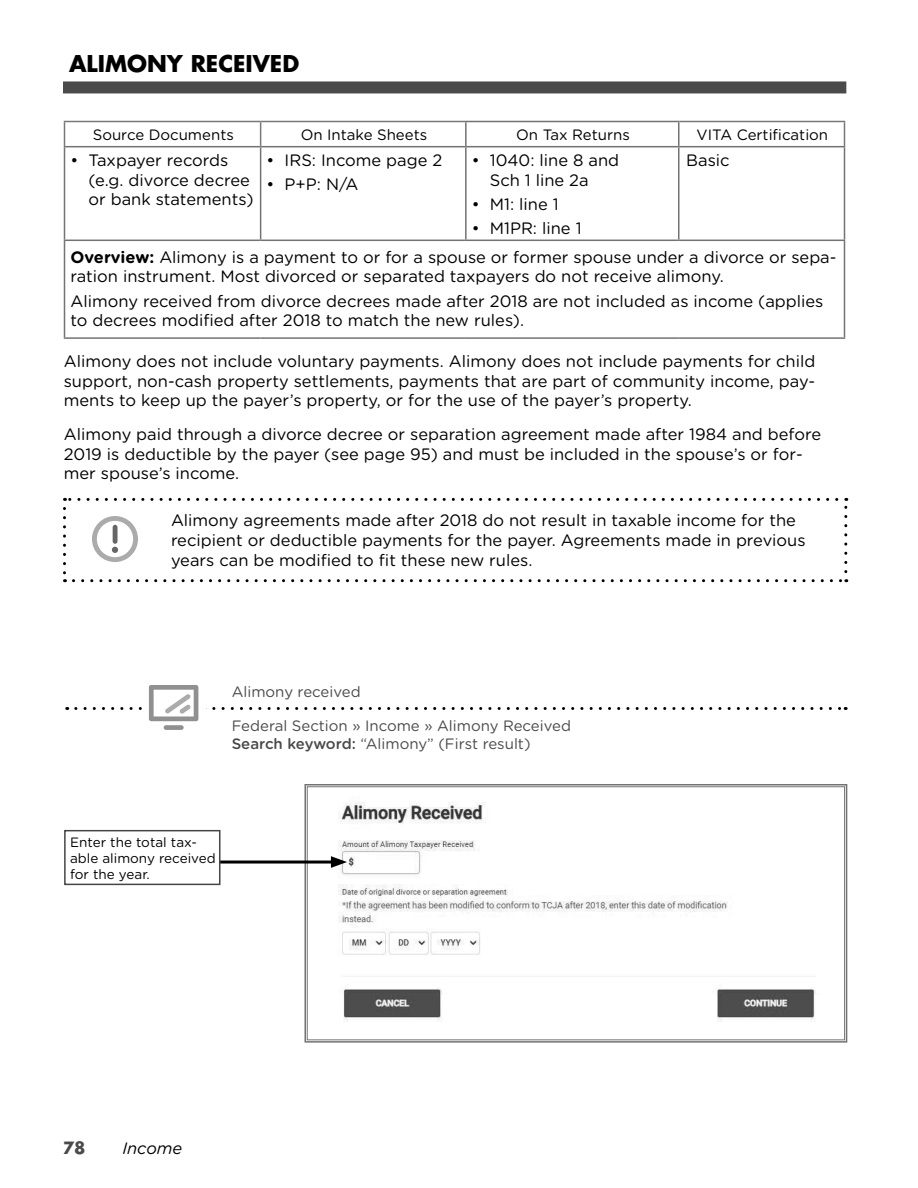
<style>
.page{position:relative;width:918px;height:1188px;background:#fff}
.page>*{position:absolute;margin:0;border:0;box-sizing:border-box;transform-origin:0 0}
.t1{font:700 22.5px "Futura Std";color:#000}
.t2{font:16.5px/19.8px "Gotham Rounded";color:#000}
.t3{font:italic 16.5px "Gotham Rounded";color:#000}
.t4{font:700 16.5px "Futura Std";color:#4a4a4a}
.t5{font:15px/18px "Gotham Rounded";color:#4a4a4a}
.t6{font:15px "Gotham Rounded";color:#000}
.t7{font:13.5px/16.2px "Gotham Rounded";color:#000}
.s1{font-weight:700}
.s2{font-weight:500}
</style>
<div class="page">
<div style="left:63px;top:81px;width:783px;height:12px;background:#4a4a4a"></div>
<hr style="left:260px;top:147px;width:1px;height:93px;background:#737373">
<svg style="left:260px;top:122px;width:1px;height:24px"></svg>
<hr style="left:465px;top:147px;width:2px;height:93px;background:#737373">
<hr style="left:64px;top:121px;width:197px;height:1px;background:#787878">
<svg style="left:64px;top:122px;width:1px;height:24px"></svg>
<hr style="left:261px;top:121px;width:204px;height:1px;background:#787878">
<hr style="left:680px;top:121px;width:165px;height:1px;background:#787878">
<svg style="left:844px;top:122px;width:1px;height:24px"></svg>
<hr style="left:465px;top:121px;width:214px;height:1px;background:#737373">
<hr style="left:465px;top:122px;width:2px;height:24px;background:#737373">
<hr style="left:678px;top:122px;width:2px;height:24px;background:#737373">
<hr style="left:64px;top:241px;width:1px;height:96px;background:#737373">
<hr style="left:844px;top:241px;width:1px;height:96px;background:#737373">
<hr style="left:64px;top:337px;width:197px;height:2px;background:#737373">
<hr style="left:261px;top:337px;width:205px;height:2px;background:#737373">
<hr style="left:466px;top:337px;width:213px;height:2px;background:#737373">
<hr style="left:679px;top:337px;width:166px;height:2px;background:#737373">
<hr style="left:64px;top:146px;width:197px;height:1px;background:#737373">
<hr style="left:64px;top:147px;width:1px;height:93px;background:#737373">
<hr style="left:261px;top:146px;width:205px;height:1px;background:#737373">
<hr style="left:466px;top:146px;width:213px;height:1px;background:#737373">
<hr style="left:64px;top:240px;width:197px;height:1px;background:#737373">
<hr style="left:261px;top:240px;width:205px;height:1px;background:#737373">
<hr style="left:466px;top:240px;width:213px;height:1px;background:#737373">
<hr style="left:679px;top:146px;width:166px;height:1px;background:#737373">
<hr style="left:678px;top:147px;width:2px;height:93px;background:#737373">
<hr style="left:844px;top:147px;width:1px;height:93px;background:#737373">
<hr style="left:679px;top:240px;width:166px;height:1px;background:#737373">
<div style="left:164px;top:725px;width:20px;height:5px;background:#909090;border-radius:2px"></div>
<svg style="left:76px;top:685px;width:770px;height:36px"></svg>
<svg style="left:63px;top:508px;width:3px;height:74px"></svg>
<svg style="left:73px;top:579px;width:774px;height:3px"></svg>
<svg style="left:844px;top:498px;width:3px;height:74px"></svg>
<svg style="left:64px;top:498px;width:773px;height:3px"></svg>
<div style="left:92px;top:516px;width:46px;height:46px;border:5px solid #ababab;border-radius:50%"></div>
<svg style="left:112px;top:547px;width:6px;height:6px"></svg>
<div style="left:113px;top:527px;width:5px;height:14px;background:#666"></div>
<svg style="left:304px;top:784px;width:544px;height:259px"></svg>
<div style="left:307px;top:786px;width:538px;height:254px;border:1px solid #737373"></div>
<hr style="left:191px;top:861px;width:146px;height:3px;background:#000">
<svg style="left:331px;top:856px;width:16px;height:12px"></svg>
<div style="left:65px;top:831px;width:155px;height:53px;background:#fff"></div>
<div style="left:64px;top:830px;width:156px;height:55px;border:2px solid #454545"></div>
<div style="left:355px;top:854px;width:20px;height:14px;background:#fff"></div>
<h1 class="t1" style="left:69px;top:49px;width:232px">ALIMONY RECEIVED</h1>
<p class="t6" style="left:93px;top:124px;width:143px">Source Documents</p>
<p class="t6" style="left:301px;top:124px;width:128px">On Intake Sheets</p>
<p class="t6" style="left:516px;top:124px;width:115px">On Tax Returns</p>
<p class="t6" style="left:697px;top:124px;width:133px">VITA Certification</p>
<p class="t2" style="left:89px;top:149px;width:166px;text-indent:-18px">• Taxpayer records (e.g. divorce decree or bank statements)</p>
<p class="t2" style="left:267px;top:149px;width:177px">• IRS: Income page 2</p>
<p class="t2" style="left:490px;top:149px;width:131px;text-indent:-18px">• 1040: line 8 and<br>Sch 1 line 2a</p>
<p class="t2" style="left:472px;top:194px;width:88px">• M1: line 1</p>
<p class="t2" style="left:472px;top:218px;width:111px">• M1PR: line 1</p>
<p class="t2" style="left:686px;top:149px;width:45px">Basic</p>
<p class="t2" style="left:267px;top:174px;width:93px">• P+P: N/A</p>
<p class="t2" style="left:70px;top:246px;width:768px"><span class="s1">Overview:</span> Alimony is a payment to or for a spouse or former spouse under a divorce or sepa&shy;ration instrument. Most divorced or separated taxpayers do not receive alimony.</p>
<p class="t2" style="left:70px;top:290px;width:755px">Alimony received from divorce decrees made after 2018 are not included as income (applies to decrees modified after 2018 to match the new rules).</p>
<p class="t2" style="left:64px;top:350px;width:753px;text-align:justify">Alimony does not include voluntary payments. Alimony does not include payments for child support, non-cash property settlements, payments that are part of community income, pay&shy;ments to keep up the payer’s property, or for the use of the payer’s property.</p>
<p class="t2" style="left:64px;top:423px;width:759px">Alimony paid through a divorce decree or separation agreement made after 1984 and before<br>2019 is deductible by the payer (see page 95) and must be included in the spouse’s or for&shy;mer spouse’s income.</p>
<p class="t2" style="left:171px;top:510px;width:636px">Alimony agreements made after 2018 do not result in taxable income for the recipient or deductible payments for the payer. Agreements made in previous years can be modified to fit these new rules.</p>
<p class="t5" style="left:232px;top:682px;width:130px">Alimony received</p>
<p class="t5" style="left:232px;top:716px;width:341px">Federal Section » Income » Alimony Received<br><span class="s2">Search keyword:</span> “Alimony” (First result)</p>
<p class="t7" style="left:70px;top:833px;width:147px">Enter the total tax&shy;able alimony received for the year.</p>
<p class="t4" style="left:63px;top:1137px;width:24px">78</p>
<p class="t3" style="left:122px;top:1137px;width:61px">Income</p>
</div>
